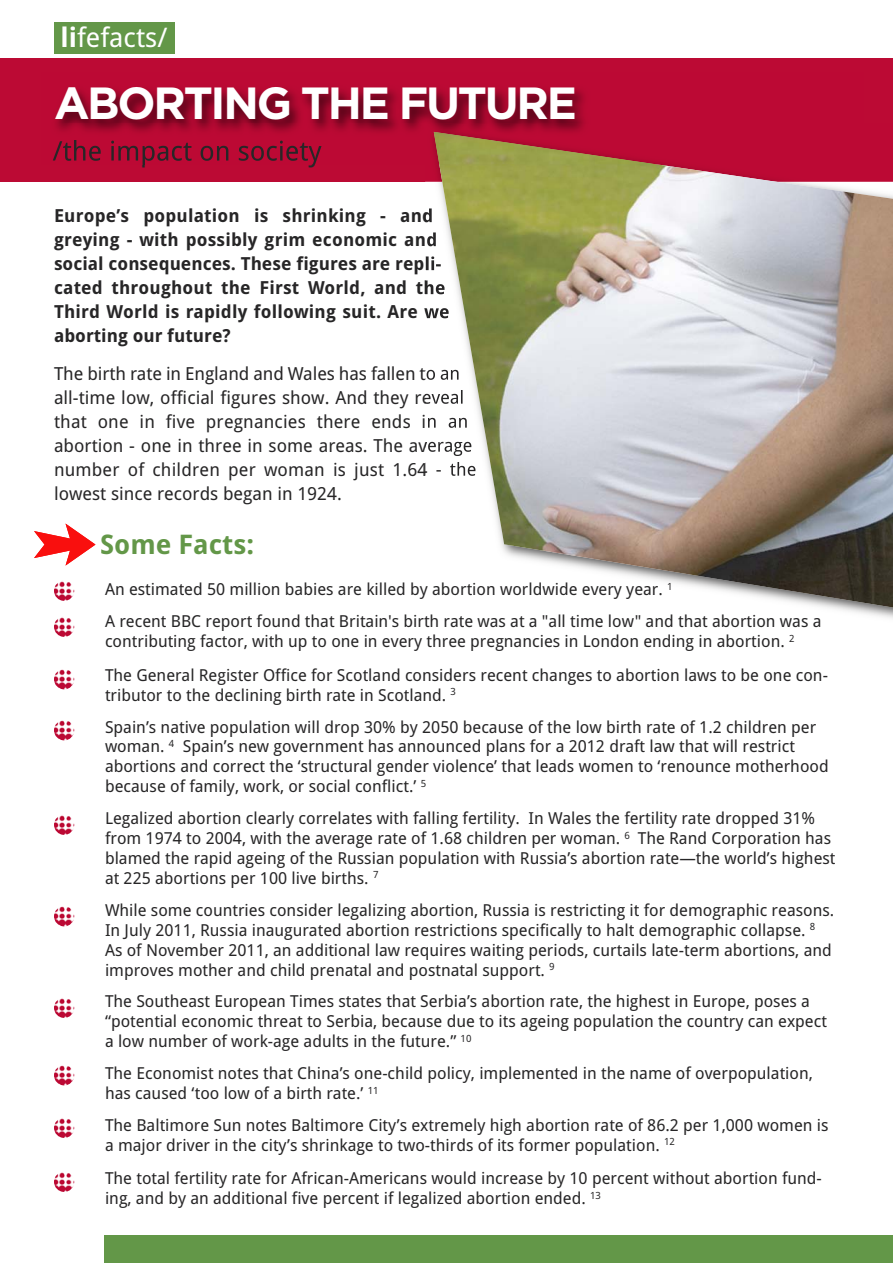
<style>
.page{position:relative;width:893px;height:1263px;background:#fff}
.page>*{position:absolute;margin:0;border:0;box-sizing:border-box;transform-origin:0 0}
.t1{font:700 45px "Gotham";letter-spacing:-.05em;color:#fff}
.t2{font:700 27px "Droid Sans";color:#639748}
.t3{font:27px "Droid Sans";color:#fff}
.t4{font:18px/24px "Droid Sans";color:#272627}
.t5{font:700 18px/24px "Droid Sans";letter-spacing:.01em;color:#272627}
.t6{font:16.5px/20px "Droid Sans";color:#272627}
.s1{font-family:"Droid Sans Bold TT"}
</style>
<div class="page">
<div style="left:0;top:58px;width:893px;height:124px;background:#bc0a34"></div>
<img style="left:434px;top:164px;width:459px;height:444px">
<img style="left:56px;top:89px;width:609px;height:75px">
<img style="left:434px;top:132px;width:222px;height:32px">
<img style="left:53px;top:140px;width:115px;height:24px">
<div style="left:54px;top:22px;width:121px;height:32px;background:#639748"></div>
<svg style="left:34px;top:524px;width:62px;height:42px"></svg>
<img style="left:54px;top:581px;width:20px;height:20px;border-radius:50%">
<img style="left:54px;top:617px;width:20px;height:20px;border-radius:50%">
<img style="left:54px;top:669px;width:20px;height:20px;border-radius:50%">
<img style="left:54px;top:720px;width:20px;height:20px;border-radius:50%">
<img style="left:54px;top:815px;width:20px;height:20px;border-radius:50%">
<img style="left:54px;top:906px;width:20px;height:20px;border-radius:50%">
<img style="left:54px;top:998px;width:20px;height:20px;border-radius:50%">
<img style="left:54px;top:1065px;width:20px;height:20px;border-radius:50%">
<img style="left:54px;top:1118px;width:20px;height:20px;border-radius:50%">
<img style="left:54px;top:1172px;width:20px;height:20px;border-radius:50%">
<div style="left:104px;top:1235px;width:789px;height:28px;background:#639748"></div>
<h2 class="t3" style="left:61px;top:22px;width:108px"><span class="s1">li</span>fefacts/</h2>
<h1 class="t1" style="left:54px;top:88px;width:524px">ABORTING THE FUTURE</h1>
<p class="t5" style="left:54px;top:204px;width:397px">Europe’s population is shrinking - and greying - with possibly grim economic and social consequences. These figures are repli&shy;cated throughout the First World, and the Third World is rapidly following suit. Are we aborting our future?</p>
<p class="t4" style="left:54px;top:361px;width:424px">The birth rate in England and Wales has fallen to an all-time low, official figures show. And they reveal that one in five pregnancies there ends in an abortion - one in three in some areas. The average number of children per woman is just 1.64 - the lowest since records began in 1924.</p>
<h2 class="t2" style="left:100px;top:529px;width:156px">Some Facts:</h2>
<p class="t6" style="left:105px;top:574px;width:718px;line-height:32px">An estimated 50 million babies are killed by abortion worldwide every year. <sup>1<br></sup>A recent BBC report found that Britain's birth rate was at a "all time low" and that abortion was a</p>
<p class="t6" style="left:105px;top:625px;width:724px;line-height:33.5px">contributing factor, with up to one in every three pregnancies in London ending in abortion. <sup>2<br></sup>The General Register Office for Scotland considers recent changes to abortion laws to be one con-</p>
<p class="t6" style="left:105px;top:679px;width:713px;line-height:32px">tributor to the declining birth rate in Scotland. <sup>3<br></sup>Spain’s native population will drop 30% by 2050 because of the low birth rate of 1.2 children per</p>
<p class="t6" style="left:105px;top:737px;width:725px">woman. <sup>4</sup> Spain’s new government has announced plans for a 2012 draft law that will restrict abortions and correct the ‘structural gender violence’ that leads women to ‘renounce motherhood because of family, work, or social conflict.’ <sup>5</sup></p>
<p class="t6" style="left:105px;top:808px;width:732px">Legalized abortion clearly correlates with falling fertility. In Wales the fertility rate dropped 31% from 1974 to 2004, with the average rate of 1.68 children per woman. <sup>6</sup> The Rand Corporation has blamed the rapid ageing of the Russian population with Russia’s abortion rate—the world’s highest at 225 abortions per 100 live births. <sup>7</sup></p>
<p class="t6" style="left:105px;top:900px;width:731px">While some countries consider legalizing abortion, Russia is restricting it for demographic reasons.<br>In July 2011, Russia inaugurated abortion restrictions specifically to halt demographic collapse. <sup>8<br></sup>As of November 2011, an additional law requires waiting periods, curtails late-term abortions, and improves mother and child prenatal and postnatal support. <sup>9</sup></p>
<p class="t6" style="left:105px;top:992px;width:723px">The Southeast European Times states that Serbia’s abortion rate, the highest in Europe, poses a “potential economic threat to Serbia, because due to its ageing population the country can expect a low number of work-age adults in the future.” <sup>10</sup></p>
<p class="t6" style="left:105px;top:1063px;width:709px">The Economist notes that China’s one-child policy, implemented in the name of overpopulation, has caused ‘too low of a birth rate.’ <sup>11</sup></p>
<p class="t6" style="left:105px;top:1115px;width:725px">The Baltimore Sun notes Baltimore City’s extremely high abortion rate of 86.2 per 1,000 women is a major driver in the city’s shrinkage to two-thirds of its former population. <sup>12</sup></p>
<p class="t6" style="left:105px;top:1168px;width:718px">The total fertility rate for African-Americans would increase by 10 percent without abortion fund&shy;ing, and by an additional five percent if legalized abortion ended. <sup>13</sup></p>
</div>
